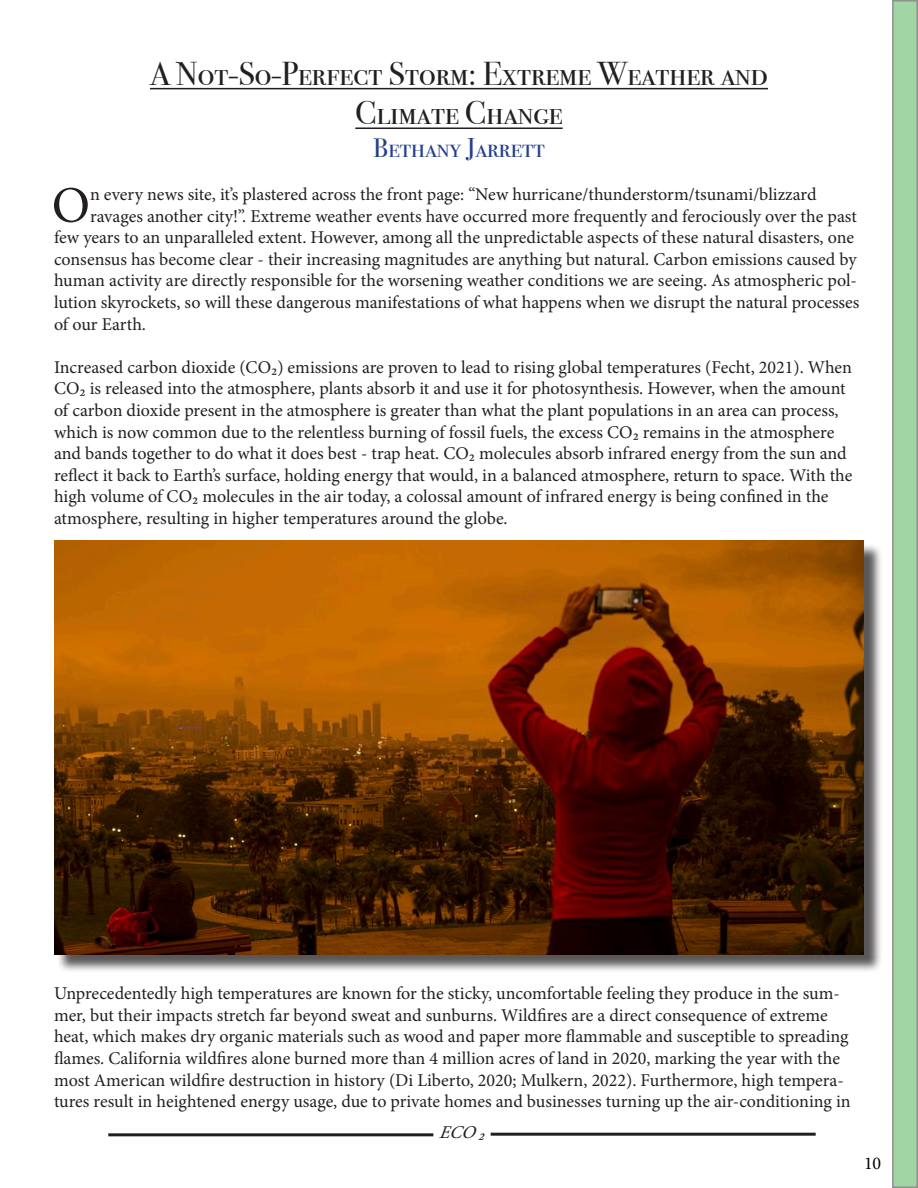
<style>
.page{position:relative;width:918px;height:1188px;background:#fff}
.page>*{position:absolute;margin:0;border:0;box-sizing:border-box;transform-origin:0 0}
.t1{font:51.3px "Minion Pro";color:#231f20}
.t2{font:33px "Bodoni Svty Two SCITCTT";color:#231f20}
.t3{font:27px "Bodoni Svty Two SCITCTT";color:#253f8e}
.t4{font:18px/21.6px "Minion Pro";color:#231f20}
.t5{font:italic 18px "Minion Pro";color:#231f20}
.t6{font:18px "Minion Pro";color:#000}
</style>
<div class="page">
<hr style="left:150px;top:88px;width:618px;height:1px;background:#231f20">
<hr style="left:355px;top:127px;width:208px;height:2px;background:#231f20">
<div style="left:56px;top:543px;width:826px;height:430px;background:#231f20;opacity:.75"></div>
<img style="left:54px;top:541px;width:810px;height:413px">
<div style="left:108px;top:1133px;width:325px;height:3px;border:2px solid #231f20"></div>
<div style="left:491px;top:1133px;width:325px;height:3px;border:2px solid #231f20"></div>
<div style="left:893px;top:1px;width:24px;height:1186px;background:#9fd6a4"></div>
<p class="t2" style="left:150px;top:54px;width:619px">A Not-So-Perfect Storm: Extreme Weather and</p>
<p class="t2" style="left:355px;top:94px;width:209px">Climate Change</p>
<p class="t3" style="left:373px;top:132px;width:173px">Bethany Jarrett</p>
<p class="t1" style="left:52px;top:171px;width:40px">O</p>
<p class="t4" style="left:90px;top:184px;width:728px">n every news site, it’s plastered across the front page: “New hurricane/thunderstorm/tsunami/blizzard</p>
<p class="t4" style="left:90px;top:205px;width:768px">ravages another city!”. Extreme weather events have occurred more frequently and ferociously over the past</p>
<p class="t4" style="left:54px;top:227px;width:802px">few years to an unparalleled extent. However, among all the unpredictable aspects of these natural disasters, one</p>
<p class="t4" style="left:54px;top:248px;width:804px">consensus has become clear - their increasing magnitudes are anything but natural. Carbon emissions caused by</p>
<p class="t4" style="left:54px;top:270px;width:805px">human activity are directly responsible for the worsening weather conditions we are seeing. As atmospheric pol-</p>
<p class="t4" style="left:54px;top:292px;width:807px">lution skyrockets, so will these dangerous manifestations of what happens when we disrupt the natural processes</p>
<p class="t4" style="left:54px;top:313px;width:94px">of our Earth.</p>
<p class="t4" style="left:54px;top:356px;width:800px">Increased carbon dioxide (CO₂) emissions are proven to lead to rising global temperatures (Fecht, 2021). When CO₂ is released into the atmosphere, plants absorb it and use it for photosynthesis. However, when the amount of carbon dioxide present in the atmosphere is greater than what the plant populations in an area can process, which is now common due to the relentless burning of fossil fuels, the excess CO₂ remains in the atmosphere and bands together to do what it does best - trap heat. CO₂ molecules absorb infrared energy from the sun and reflect it back to Earth’s surface, holding energy that would, in a balanced atmosphere, return to space. With the high volume of CO₂ molecules in the air today, a colossal amount of infrared energy is being confined in the atmosphere, resulting in higher temperatures around the globe.</p>
<p class="t4" style="left:54px;top:983px;width:798px">Unprecedentedly high temperatures are known for the sticky, uncomfortable feeling they produce in the sum&shy;mer, but their impacts stretch far beyond sweat and sunburns. Wildfires are a direct consequence of extreme heat, which makes dry organic materials such as wood and paper more flammable and susceptible to spreading flames. California wildfires alone burned more than 4 million acres of land in 2020, marking the year with the most American wildfire destruction in history (Di Liberto, 2020; Mulkern, 2022). Furthermore, high tempera&shy;tures result in heightened energy usage, due to private homes and businesses turning up the air-conditioning in</p>
<p class="t5" style="left:439px;top:1120px;width:56px">ECO₂</p>
<p class="t6" style="left:864px;top:1151px;width:19px">10</p>
</div>
